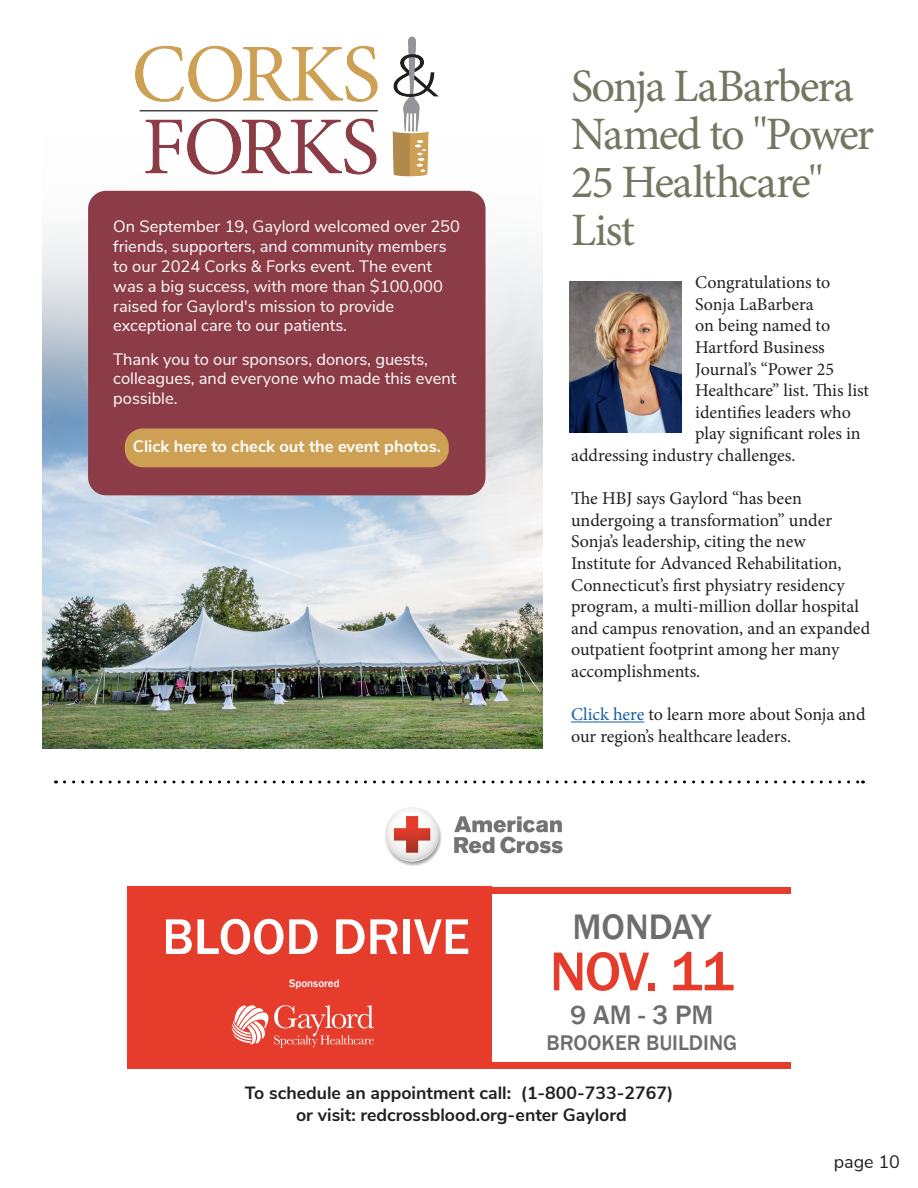
<style>
.page{position:relative;width:918px;height:1188px;background:#fff}
.page>*{position:absolute;margin:0;border:0;box-sizing:border-box;transform-origin:0 0}
.t1{font:500 56.55px "Franklin Gothic";color:#e63c2b}
.t2{font:500 51.9px "Franklin Gothic";color:#fff}
.t3{font:46.5px/48px "Minion Pro";letter-spacing:-.04em;color:#767561}
.t4{font:500 36.45px "Franklin Gothic";color:#6c6d70}
.t5{font:500 27.45px "Franklin Gothic";color:#6c6d70}
.t6{font:500 21.75px "Franklin Gothic";color:#6c6d70}
.t7{font:18px/21.6px "Minion Pro";color:#231f20}
.t8{font:18px "Nunito Sans";color:#231f20}
.t9{font:700 17.7px/21.3px "Nunito Sans";color:#231f20;text-align:center}
.t10{font:16.5px/19.8px "Nunito Sans";color:#fff}
.t11{font:700 16.5px "Nunito Sans";color:#fff}
.t12{font:500 11.1px "Franklin Gothic";color:#fff}
.s1{color:#175d9e}
</style>
<div class="page">
<img style="left:42px;top:422px;width:500px;height:326px">
<svg style="left:42px;top:190px;width:501px;height:232px"></svg>
<div style="left:88px;top:191px;width:398px;height:304px;background:#8c3c46;border-radius:18px"></div>
<img style="left:135px;top:36px;width:304px;height:141px">
<div style="left:125px;top:428px;width:324px;height:39px;background:#cda054;border-radius:18px"></div>
<hr style="left:571px;top:722px;width:73px;height:1px;background:#175d9e">
<img style="left:385px;top:807px;width:178px;height:59px">
<div style="left:128px;top:887px;width:364px;height:182px;background:#e63c2b"></div>
<div style="left:492px;top:1062px;width:298px;height:7px;background:#e63c2b"></div>
<div style="left:492px;top:887px;width:298px;height:6px;background:#e63c2b"></div>
<svg style="left:231px;top:1005px;width:143px;height:43px"></svg>
<svg style="left:64px;top:780px;width:799px;height:3px"></svg>
<img style="left:569px;top:282px;width:113px;height:151px">
<p class="t10" style="left:113px;top:216px;width:348px">On September 19, Gaylord welcomed over 250 friends, supporters, and community members to our 2024 Corks &amp; Forks event. The event was a big success, with more than $100,000 raised for Gaylord's mission to provide exceptional care to our patients.</p>
<p class="t10" style="left:113px;top:348px;width:345px">Thank you to our sponsors, donors, guests, colleagues, and everyone who made this event possible.</p>
<p class="t11" style="left:133px;top:434px;width:309px">Click here to check out the event photos.</p>
<p class="t3" style="left:571px;top:62px;width:304px">Sonja LaBarbera<br>Named to "Power<br>25 Healthcare"<br>List</p>
<p class="t7" style="left:695px;top:272px;width:137px">Congratulations to</p>
<p class="t7" style="left:695px;top:293px;width:120px">Sonja LaBarbera</p>
<p class="t7" style="left:695px;top:315px;width:136px">on being named to</p>
<p class="t7" style="left:695px;top:337px;width:131px">Hartford Business</p>
<p class="t7" style="left:695px;top:358px;width:140px">Journal’s “Power 25</p>
<p class="t7" style="left:695px;top:380px;width:175px">Healthcare” list. This list</p>
<p class="t7" style="left:695px;top:401px;width:157px">identifies leaders who</p>
<p class="t7" style="left:695px;top:423px;width:167px">play significant roles in</p>
<p class="t7" style="left:571px;top:445px;width:226px">addressing industry challenges.</p>
<p class="t7" style="left:571px;top:488px;width:301px">The HBJ says Gaylord “has been undergoing a transformation” under Sonja’s leadership, citing the new Institute for Advanced Rehabilitation, Connecticut’s first physiatry residency program, a multi-million dollar hospital and campus renovation, and an expanded outpatient footprint among her many accomplishments.</p>
<p class="t7" style="left:571px;top:704px;width:296px"><span class="s1">Click here</span> to learn more about Sonja and our region’s healthcare leaders.</p>
<p class="t2" style="left:162px;top:905px;width:309px">BLOOD DRIVE</p>
<p class="t4" style="left:572px;top:904px;width:140px">MONDAY</p>
<p class="t1" style="left:550px;top:936px;width:186px">NOV. 11</p>
<p class="t5" style="left:570px;top:998px;width:145px">9 AM - 3 PM</p>
<p class="t6" style="left:547px;top:1029px;width:192px">BROOKER BUILDING</p>
<p class="t12" style="left:289px;top:976px;width:52px">Sponsored</p>
<p class="t9" style="left:245px;top:1081px;width:430px">To schedule an appointment call: (1-800-733-2767) or visit: redcrossblood.org-enter Gaylord</p>
<p class="t8" style="left:834px;top:1149px;width:68px">page 10</p>
</div>
